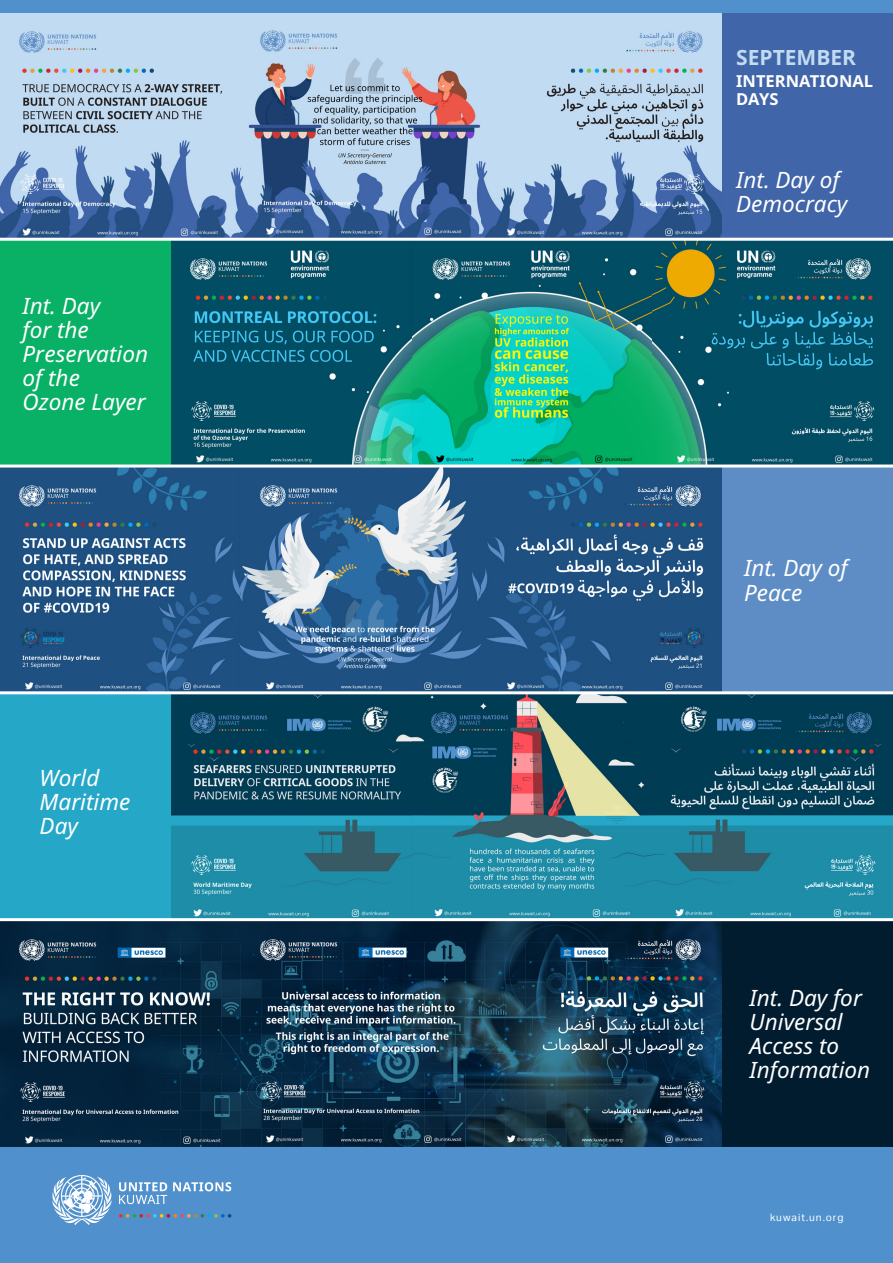
<style>
.page{position:relative;width:893px;height:1263px;background:#fff}
.page>*{position:absolute;margin:0;border:0;box-sizing:border-box;transform-origin:0 0}
.t1{font:italic 22.5px/24px "Noto Sans";color:#fff}
.t2{font:700 21px "Noto Sans";color:#c1dbf2}
.t3{font:700 16.5px/18px "Noto Sans";color:#fff}
.t4{font:10.2px "Aktiv Grotesk";letter-spacing:.1em;color:#fff}
</style>
<div class="page">
<div style="left:0;top:1146px;width:893px;height:117px;background:#5091cd"></div>
<svg style="left:52px;top:1175px;width:60px;height:50px"></svg>
<svg style="left:119px;top:1214px;width:112px;height:3px"></svg>
<svg style="left:119px;top:1182px;width:48px;height:22px"></svg>
<svg style="left:173px;top:1182px;width:58px;height:9px"></svg>
<img style="left:0;top:12px;width:722px;height:226px">
<img style="left:0;top:467px;width:722px;height:224px">
<img style="left:0;top:921px;width:722px;height:225px">
<img style="left:171px;top:241px;width:722px;height:223px">
<img style="left:171px;top:694px;width:722px;height:224px">
<div style="left:722px;top:0;width:171px;height:239px;background:#4065a9"></div>
<div style="left:722px;top:466px;width:171px;height:227px;background:#5e8dc5"></div>
<div style="left:0;top:239px;width:171px;height:227px;background:#09b166"></div>
<div style="left:722px;top:920px;width:171px;height:226px;background:#011c2f"></div>
<div style="left:0;top:693px;width:171px;height:227px;background:#25a7c7"></div>
<div style="left:0;top:0;width:893px;height:12px;background:#5091cd"></div>
<hr style="left:0;top:238px;width:893px;height:3px;background:#fff">
<hr style="left:0;top:464px;width:893px;height:3px;background:#fff">
<hr style="left:0;top:691px;width:893px;height:3px;background:#fff">
<hr style="left:0;top:918px;width:893px;height:3px;background:#fff">
<p class="t1" style="left:23px;top:293px;width:127px">Int. Day<br>for the<br>Preservation of the<br>Ozone Layer</p>
<p class="t1" style="left:40px;top:765px;width:92px">World<br>Maritime<br>Day</p>
<p class="t2" style="left:736px;top:43px;width:121px">SEPTEMBER</p>
<p class="t3" style="left:736px;top:72px;width:138px">INTERNATIONAL<br>DAYS</p>
<p class="t1" style="left:736px;top:167px;width:113px">Int. Day of<br>Democracy</p>
<p class="t1" style="left:744px;top:556px;width:105px">Int. Day of<br>Peace</p>
<p class="t1" style="left:750px;top:985px;width:122px">Int. Day for<br>Universal<br>Access to<br>Information</p>
<p class="t4" style="left:770px;top:1211px;width:75px">kuwait.un.org</p>
</div>
